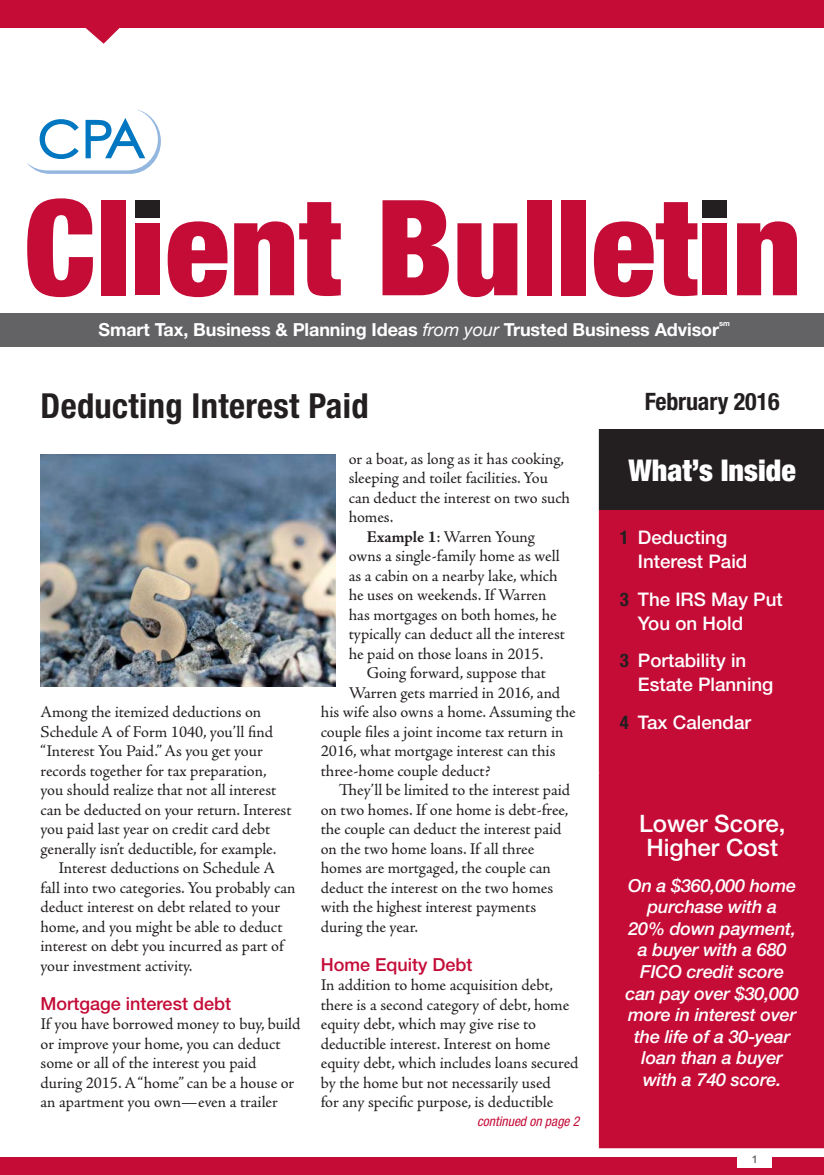
<style>
.page{position:relative;width:824px;height:1175px;background:#fff}
.page>*{position:absolute;margin:0;border:0;box-sizing:border-box;transform-origin:0 0}
.t1{font:700 condensed 34.5px "Helvetica Neue";letter-spacing:.01em;color:#231f20}
.t2{font:900 condensed 30px "Helvetica Neue";color:#fff}
.t3{font:500 24px/24px "Helvetica Neue";color:#fff;text-align:center}
.t4{font:700 condensed 24px "Helvetica Neue";letter-spacing:-.005em;color:#231f20}
.t5{font:500 18.75px/24px "Helvetica Neue";color:#fff}
.t6{font:italic 500 18px/21.6px "Helvetica Neue";letter-spacing:-.01em;color:#fff;text-align:center}
.t7{font:700 18px "Helvetica Neue";letter-spacing:-.005em;color:#fff}
.t8{font:500 18px "Helvetica Neue";color:#c40c37}
.t9{font:16.5px/19.5px "Adobe Jenson Pro";letter-spacing:-.005em;color:#231f20}
.t10{font:italic condensed 13.5px "Helvetica Neue";color:#c40c37}
.t11{font:800 10.5px "Avenir";color:#636366}
.t12{font:700 7.5px "Helvetica Neue";color:#fff}
.s1{font-weight:400;font-style:italic}
.s2{font-weight:700}
.s3{font-weight:700;font-stretch:condensed;color:#231f20}
</style>
<div class="page">
<svg style="left:27px;top:198px;width:66px;height:99px"></svg>
<div style="left:101px;top:200px;width:24px;height:95px;background:#c40c37"></div>
<div style="left:136px;top:223px;width:24px;height:72px;background:#c40c37"></div>
<div style="left:136px;top:200px;width:24px;height:18px;background:#231f20"></div>
<svg style="left:168px;top:221px;width:59px;height:76px"></svg>
<svg style="left:234px;top:202px;width:107px;height:94px"></svg>
<svg style="left:382px;top:200px;width:67px;height:95px"></svg>
<svg style="left:457px;top:223px;width:60px;height:74px"></svg>
<div style="left:527px;top:200px;width:24px;height:95px;background:#c40c37"></div>
<div style="left:562px;top:200px;width:24px;height:95px;background:#c40c37"></div>
<svg style="left:594px;top:202px;width:103px;height:95px"></svg>
<div style="left:703px;top:223px;width:24px;height:72px;background:#c40c37"></div>
<div style="left:703px;top:200px;width:24px;height:18px;background:#231f20"></div>
<svg style="left:737px;top:221px;width:59px;height:74px"></svg>
<div style="left:0;top:313px;width:824px;height:33px;background:#636366"></div>
<div style="left:0;top:0;width:824px;height:27px;background:#c40c37"></div>
<svg style="left:72px;top:27px;width:60px;height:17px"></svg>
<svg style="left:27px;top:110px;width:134px;height:64px"></svg>
<div style="left:0;top:1156px;width:824px;height:18px;background:#c40c37"></div>
<div style="left:737px;top:1149px;width:35px;height:19px;background:#fff"></div>
<div style="left:599px;top:429px;width:225px;height:80px;background:#231f20"></div>
<div style="left:600px;top:510px;width:223px;height:636px;background:#c40c37"></div>
<hr style="left:598px;top:429px;width:2px;height:79px;background:#231f20">
<hr style="left:598px;top:508px;width:226px;height:2px;background:#231f20">
<hr style="left:598px;top:1146px;width:226px;height:2px;background:#c40c37">
<hr style="left:598px;top:510px;width:2px;height:262px;background:#c40c37">
<hr style="left:823px;top:510px;width:1px;height:262px;background:#c40c37">
<hr style="left:598px;top:774px;width:2px;height:372px;background:#c40c37">
<hr style="left:598px;top:772px;width:226px;height:2px;background:#c40c37">
<hr style="left:823px;top:774px;width:1px;height:372px;background:#c40c37">
<img style="left:40px;top:454px;width:295px;height:232px">
<p class="t7" style="left:98px;top:318px;width:622px">Smart Tax, Business &amp; Planning Ideas <span class="s1">from your</span> Trusted Business Advisor</p>
<p class="t12" style="left:719px;top:319px;width:12px">sm</p>
<h1 class="t1" style="left:40px;top:384px;width:329px">Deducting Interest Paid</h1>
<p class="t9" style="left:40px;top:702px;width:222px">Among the itemized deductions on</p>
<p class="t9" style="left:40px;top:722px;width:234px">Schedule A of Form 1040, you’ll find</p>
<p class="t9" style="left:40px;top:741px;width:224px">“Interest You Paid.” As you get your</p>
<p class="t9" style="left:40px;top:761px;width:228px">records together for tax preparation,</p>
<p class="t9" style="left:40px;top:780px;width:237px">you should realize that not all interest</p>
<p class="t9" style="left:40px;top:800px;width:252px">can be deducted on your return. Interest</p>
<p class="t9" style="left:40px;top:819px;width:231px">you paid last year on credit card debt</p>
<p class="t9" style="left:40px;top:839px;width:237px">generally isn’t deductible, for example.</p>
<p class="t9" style="left:59px;top:858px;width:218px">Interest deductions on Schedule A</p>
<p class="t9" style="left:40px;top:878px;width:256px">fall into two categories. You probably can</p>
<p class="t9" style="left:40px;top:897px;width:241px">deduct interest on debt related to your</p>
<p class="t9" style="left:40px;top:917px;width:243px">home, and you might be able to deduct</p>
<p class="t9" style="left:40px;top:936px;width:245px">interest on debt you incurred as part of</p>
<p class="t9" style="left:40px;top:956px;width:153px">your investment activity.</p>
<p class="t8" style="left:40px;top:992px;width:192px">Mortgage interest debt</p>
<p class="t9" style="left:40px;top:1014px;width:261px">If you have borrowed money to buy, build or improve your home, you can deduct some or all of the interest you paid during 2015. A “home” can be a house or an apartment you own—even a trailer</p>
<p class="t9" style="left:349px;top:449px;width:217px">or a boat, as long as it has cooking,</p>
<p class="t9" style="left:349px;top:468px;width:201px">sleeping and toilet facilities. You</p>
<p class="t9" style="left:349px;top:488px;width:223px">can deduct the interest on two such</p>
<p class="t9" style="left:349px;top:507px;width:46px">homes.</p>
<p class="t9" style="left:367px;top:527px;width:170px"><span class="s2">Example 1</span>: Warren Young</p>
<p class="t9" style="left:349px;top:546px;width:212px">owns a single-family home as well</p>
<p class="t9" style="left:349px;top:566px;width:210px">as a cabin on a nearby lake, which</p>
<p class="t9" style="left:349px;top:585px;width:199px">he uses on weekends. If Warren</p>
<p class="t9" style="left:349px;top:605px;width:210px">has mortgages on both homes, he</p>
<p class="t9" style="left:349px;top:624px;width:218px">typically can deduct all the interest</p>
<p class="t9" style="left:349px;top:644px;width:196px">he paid on those loans in 2015.</p>
<p class="t9" style="left:367px;top:663px;width:181px">Going forward, suppose that</p>
<p class="t9" style="left:349px;top:683px;width:213px">Warren gets married in 2016, and</p>
<p class="t9" style="left:321px;top:702px;width:256px">his wife also owns a home. Assuming the</p>
<p class="t9" style="left:321px;top:722px;width:244px">couple files a joint income tax return in</p>
<p class="t9" style="left:321px;top:741px;width:236px">2016, what mortgage interest can this</p>
<p class="t9" style="left:321px;top:761px;width:171px">three-home couple deduct?</p>
<p class="t9" style="left:339px;top:780px;width:233px">They’ll be limited to the interest paid</p>
<p class="t9" style="left:321px;top:800px;width:249px">on two homes. If one home is debt-free,</p>
<p class="t9" style="left:321px;top:819px;width:242px">the couple can deduct the interest paid</p>
<p class="t9" style="left:321px;top:839px;width:215px">on the two home loans. If all three</p>
<p class="t9" style="left:321px;top:858px;width:231px">homes are mortgaged, the couple can</p>
<p class="t9" style="left:321px;top:878px;width:234px">deduct the interest on the two homes</p>
<p class="t9" style="left:321px;top:897px;width:217px">with the highest interest payments</p>
<p class="t9" style="left:321px;top:917px;width:99px">during the year.</p>
<p class="t8" style="left:321px;top:953px;width:153px">Home Equity Debt</p>
<p class="t9" style="left:321px;top:975px;width:259px">In addition to home acquisition debt, there is a second category of debt, home equity debt, which may give rise to deductible interest. Interest on home equity debt, which includes loans secured by the home but not necessarily used<br>for any specific purpose, is deductible</p>
<p class="t10" style="left:477px;top:1113px;width:104px">continued on page 2</p>
<h3 class="t4" style="left:644px;top:386px;width:136px">February 2016</h3>
<h2 class="t2" style="left:628px;top:452px;width:169px">What’s Inside</h2>
<p class="t5" style="left:638px;top:525px;width:111px;text-indent:-18px"><span class="s3">1</span> Deducting<br>Interest Paid</p>
<p class="t5" style="left:638px;top:586px;width:146px;text-indent:-18px"><span class="s3">3</span> The IRS May Put<br>You on Hold</p>
<p class="t5" style="left:638px;top:648px;width:137px;text-indent:-18px"><span class="s3">3</span> Portability in<br>Estate Planning</p>
<p class="t5" style="left:620px;top:709px;width:133px"><span class="s3">4</span> Tax Calendar</p>
<h3 class="t3" style="left:639px;top:811px;width:148px">Lower Score,<br>Higher Cost</h3>
<p class="t6" style="left:625px;top:874px;width:175px">On a $360,000 home purchase with a<br>20% down payment, a buyer with a 680<br>FICO credit score can pay over $30,000 more in interest over the life of a 30-year loan than a buyer with a 740 score.</p>
<p class="t11" style="left:751px;top:1152px;width:8px">1</p>
</div>
